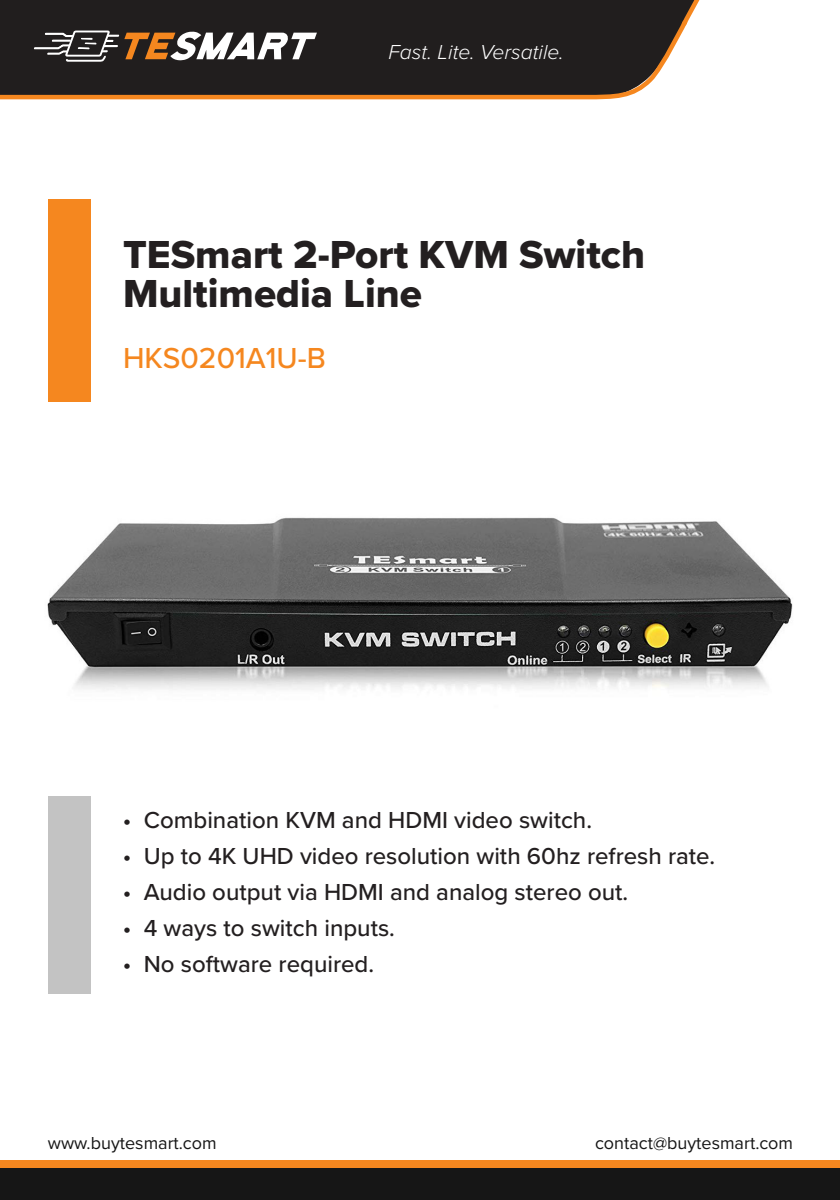
<style>
.page{position:relative;width:840px;height:1200px;background:#fff}
.page>*{position:absolute;margin:0;border:0;box-sizing:border-box;transform-origin:0 0}
.t1{font:40.5px/39px "Proxima Nova Extrabld";color:#231f20}
.t2{font:500 30px "Proxima Nova";color:#f5871f}
.t3{font:500 24px "Proxima Nova";color:#231f20}
.t4{font:italic 300 21px "Proxima Nova";color:#fff}
.t5{font:18px "Proxima Nova";color:#161616}
</style>
<div class="page">
<img style="left:47px;top:517px;width:746px;height:173px">
<div style="left:0;top:0;width:637px;height:17px;background:#211e1e"></div>
<svg style="left:0;top:17px;width:677px;height:83px;background:#372d26"></svg>
<svg style="left:637px;top:0;width:63px;height:43px"></svg>
<div style="left:48px;top:796px;width:43px;height:198px;background:#c3c3c3"></div>
<div style="left:48px;top:199px;width:43px;height:202px;background:#f5871f"></div>
<div style="left:0;top:1167px;width:840px;height:33px;background:#161616"></div>
<div style="left:0;top:1160px;width:840px;height:7px;background:#f5871f"></div>
<svg style="left:33px;top:30px;width:284px;height:33px"></svg>
<p class="t4" style="left:389px;top:37px;width:177px">Fast. Lite. Versatile.</p>
<h1 class="t1" style="left:123px;top:234px;width:524px">TESmart 2-Port KVM Switch<br>Multimedia Line</h1>
<p class="t2" style="left:123px;top:336px;width:205px">HKS0201A1U-B</p>
<p class="t3" style="left:123px;top:802px;width:471px">• Combination KVM and HDMI video switch.</p>
<p class="t3" style="left:123px;top:838px;width:594px">• Up to 4K UHD video resolution with 60hz refresh rate.</p>
<p class="t3" style="left:123px;top:874px;width:507px">• Audio output via HDMI and analog stereo out.</p>
<p class="t3" style="left:123px;top:910px;width:274px">• 4 ways to switch inputs.</p>
<p class="t3" style="left:123px;top:946px;width:253px">• No software required.</p>
<p class="t5" style="left:48px;top:1130px;width:170px">www.buytesmart.com</p>
<p class="t5" style="left:595px;top:1130px;width:200px">contact@buytesmart.com</p>
</div>
